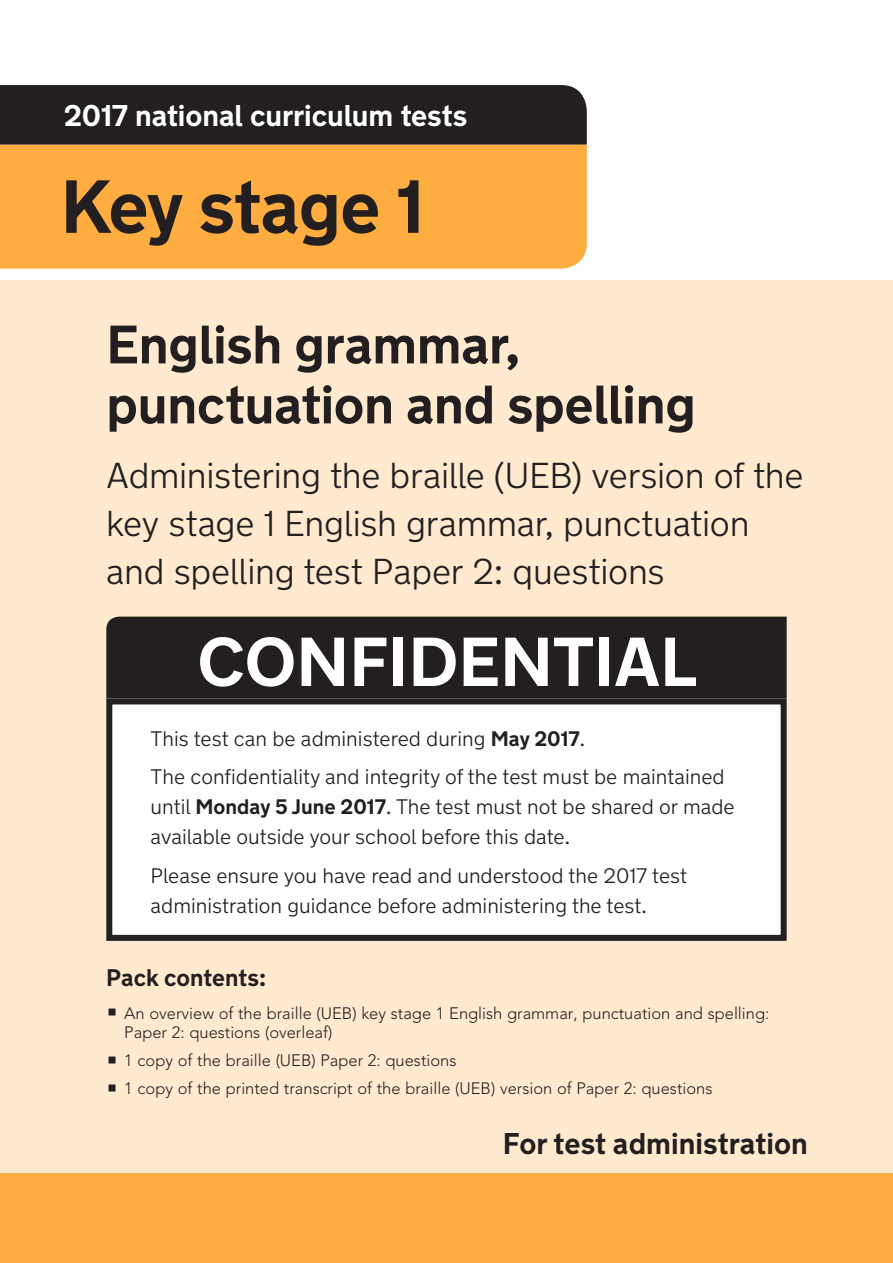
<style>
.page{position:relative;width:893px;height:1263px;background:#fff}
.page>*{position:absolute;margin:0;border:0;box-sizing:border-box;transform-origin:0 0}
.KeyStage{font:700 75px "New Transport";letter-spacing:-.015em;color:#231f20}
.CONFIDENTIAL_MATERIA{font:700 69px "New Transport";color:#fff}
.Full_Test_Title{font:700 54px/60px "New Transport";letter-spacing:-.01em;color:#231f20}
.Full_Test_Title-2{font:300 36px/48px "New Transport";letter-spacing:-.01em;color:#231f20}
.National_Curriculum{font:700 30px "New Transport";letter-spacing:-.005em;color:#fff}
.For_test_administrat{font:700 30px "New Transport";color:#231f20}
.Test_date{font:700 24px "New Transport";color:#231f20}
.Test_Instruction{font:300 21px/30px "New Transport";color:#231f20}
.t1{font:300 16.5px/19.5px "Avenir LT Std";color:#231f20}
.s1{font-weight:700}
</style>
<div class="page">
<div style="left:0;top:281px;width:893px;height:893px;background:#ffead0"></div>
<div style="left:0;top:1174px;width:893px;height:89px;background:#ffad40"></div>
<div style="left:0;top:145px;width:587px;height:124px;background:#ffad40"></div>
<div style="left:0;top:85px;width:587px;height:60px;background:#231f20"></div>
<div style="left:109px;top:701px;width:675px;height:237px;background:#fff"></div>
<div style="left:106px;top:698px;width:681px;height:243px;border:6px solid #231f20"></div>
<div style="left:106px;top:617px;width:681px;height:81px;background:#231f20"></div>
<p class="National_Curriculum" style="left:64px;top:97px;width:405px">2017 national curriculum tests</p>
<p class="KeyStage" style="left:61px;top:159px;width:365px">Key stage 1</p>
<p class="Full_Test_Title" style="left:106px;top:316px;width:591px">English grammar, punctuation and spelling</p>
<p class="Full_Test_Title-2" style="left:106px;top:452px;width:699px">Administering the braille (UEB) version of the key stage 1 English grammar, punctuation and spelling test Paper 2: questions</p>
<p class="CONFIDENTIAL_MATERIA" style="left:197px;top:618px;width:501px">CONFIDENTIAL</p>
<p class="Test_Instruction" style="left:151px;top:723px;width:436px">This test can be administered during <span class="s1">May 2017</span>.</p>
<p class="Test_Instruction" style="left:151px;top:762px;width:586px">The confidentiality and integrity of the test must be maintained until <span class="s1">Monday 5 June 2017</span>. The test must not be shared or made available outside your school before this date.</p>
<p class="Test_Instruction" style="left:151px;top:860px;width:538px">Please ensure you have read and understood the 2017 test administration guidance before administering the test.</p>
<p class="Test_date" style="left:106px;top:963px;width:161px">Pack contents:</p>
<p class="t1" style="left:124px;top:1003px;width:647px">An overview of the braille (UEB) key stage 1 English grammar, punctuation and spelling:<br>Paper 2: questions (overleaf)</p>
<p class="t1" style="left:124px;top:1051px;width:334px">1 copy of the braille (UEB) Paper 2: questions</p>
<p class="t1" style="left:124px;top:1079px;width:590px">1 copy of the printed transcript of the braille (UEB) version of Paper 2: questions</p>
<p class="For_test_administrat" style="left:503px;top:1125px;width:307px">For test administration</p>
</div>
